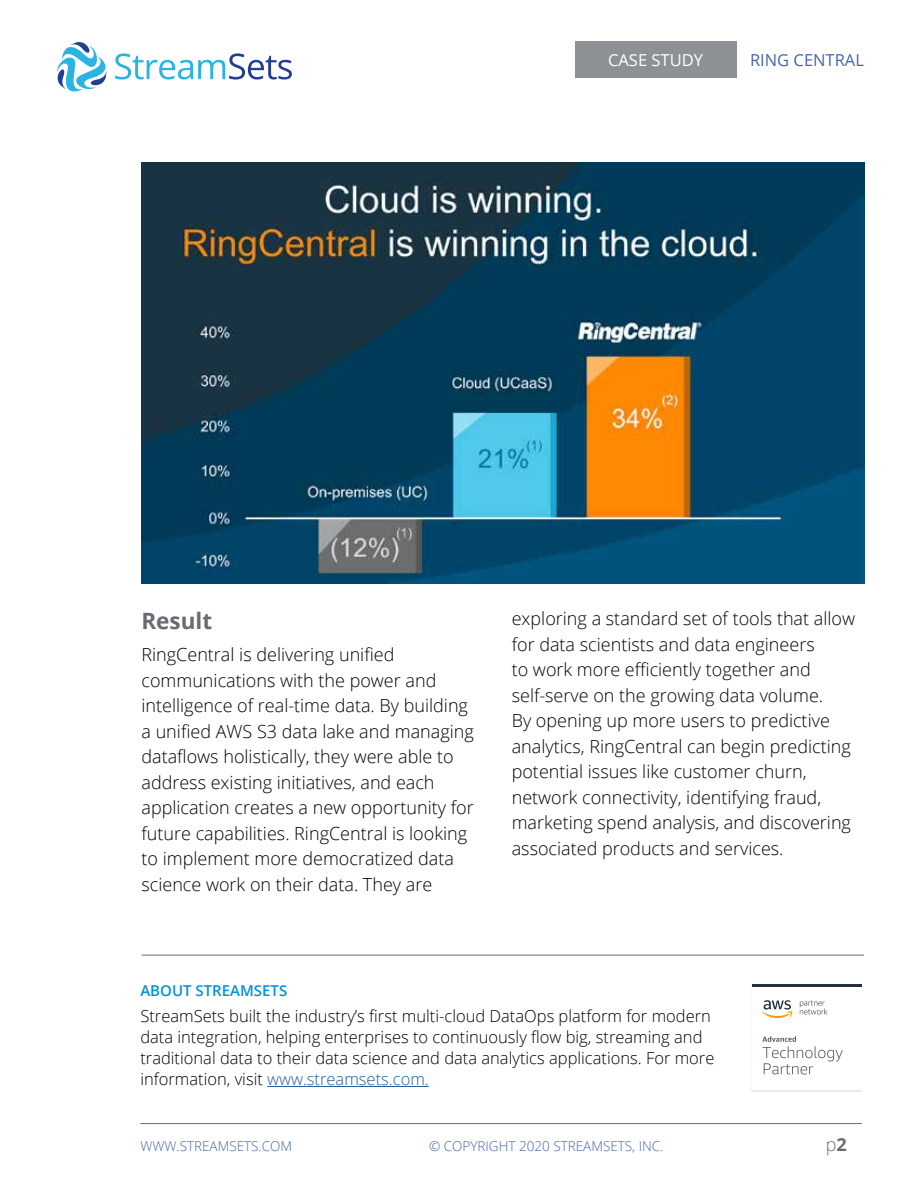
<style>
.page{position:relative;width:918px;height:1188px;background:#fff}
.page>*{position:absolute;margin:0;border:0;box-sizing:border-box;transform-origin:0 0}
.t1{font:700 22.5px "Open Sans";color:#676c72}
.t2{font:300 18px/25.5px "Open Sans";color:#000}
.t3{font:300 18px "Open Sans";color:#676c72}
.t4{font:300 16.5px/21px "Open Sans";color:#000}
.t5{font:16.5px "Open Sans";color:#4666a9}
.t6{font:16.5px "Open Sans";color:#fff}
.t7{font:600 15px "Open Sans";color:#0093d7}
.t8{font:300 13.5px "Open Sans";color:#4666a9}
.s1{color:#215e9e}
.s2{font-weight:700}
</style>
<div class="page">
<hr style="left:140px;top:1123px;width:722px;height:1px;background:#676c72">
<div style="left:575px;top:41px;width:162px;height:37px;background:#8d9195"></div>
<hr style="left:141px;top:955px;width:723px;height:1px;background:#676c72">
<hr style="left:267px;top:1086px;width:162px;height:1px;background:#215e9e">
<svg style="left:56px;top:42px;width:236px;height:50px"></svg>
<svg style="left:751px;top:985px;width:111px;height:107px"></svg>
<img style="left:141px;top:162px;width:724px;height:421px">
<p class="t6" style="left:608px;top:48px;width:96px">CASE STUDY</p>
<p class="t5" style="left:750px;top:48px;width:115px">RING CENTRAL</p>
<p class="t1" style="left:141px;top:605px;width:72px">Result</p>
<p class="t2" style="left:141px;top:641px;width:334px">RingCentral is delivering unified communications with the power and intelligence of real-time data. By building a unified AWS S3 data lake and managing dataflows holistically, they were able to address existing initiatives, and each application creates a new opportunity for future capabilities. RingCentral is looking to implement more democratized data science work on their data. They are</p>
<p class="t2" style="left:512px;top:606px;width:345px">exploring a standard set of tools that allow for data scientists and data engineers<br>to work more efficiently together and self-serve on the growing data volume.<br>By opening up more users to predictive analytics, RingCentral can begin predicting potential issues like customer churn, network connectivity, identifying fraud, marketing spend analysis, and discovering associated products and services.</p>
<p class="t7" style="left:140px;top:981px;width:148px">ABOUT STREAMSETS</p>
<p class="t4" style="left:140px;top:1005px;width:576px">StreamSets built the industry’s first multi-cloud DataOps platform for modern data integration, helping enterprises to continuously flow big, streaming and traditional data to their data science and data analytics applications. For more information, visit <span class="s1">www.streamsets.com.</span></p>
<p class="t8" style="left:140px;top:1137px;width:153px">WWW.STREAMSETS.COM</p>
<p class="t8" style="left:429px;top:1137px;width:236px">© COPYRIGHT 2020 STREAMSETS, INC.</p>
<p class="t3" style="left:826px;top:1132px;width:22px">p<span class="s2">2</span></p>
</div>
